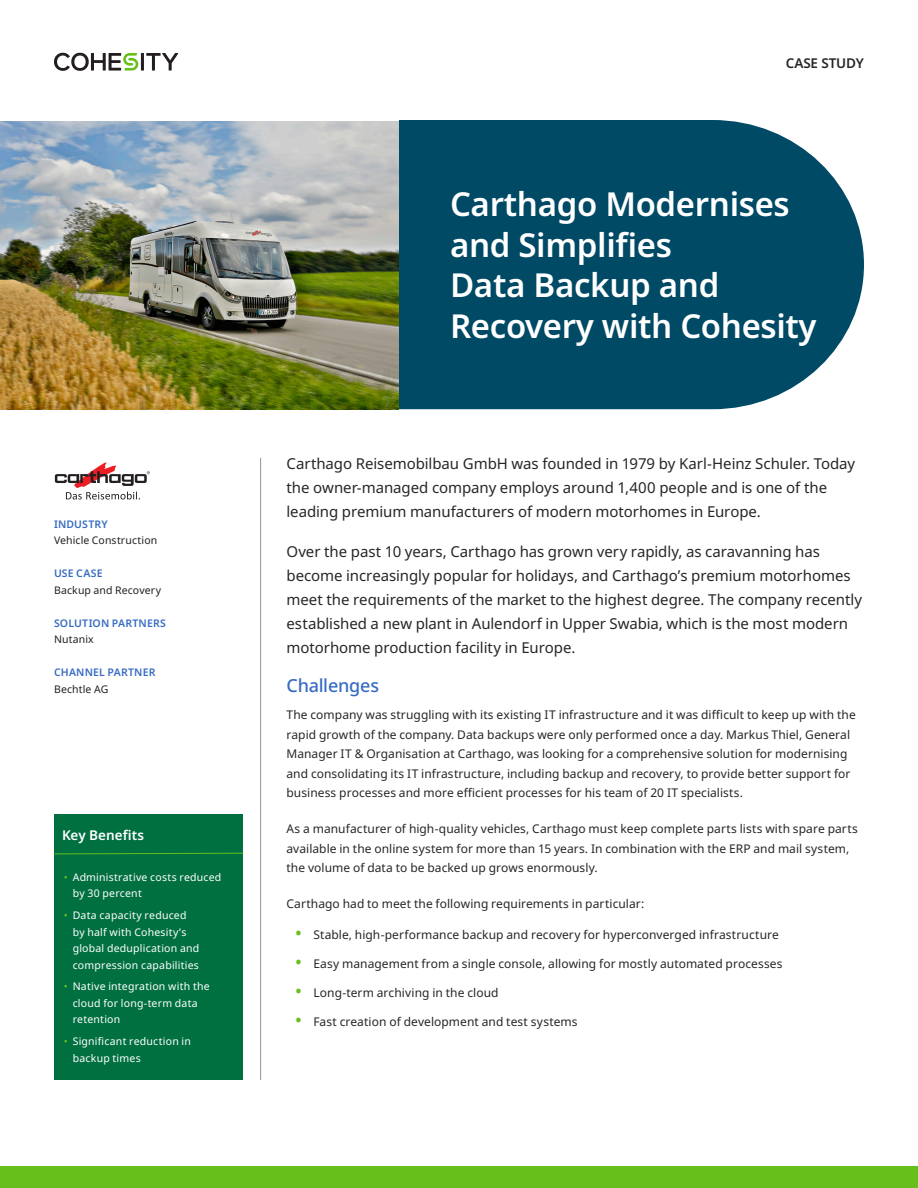
<style>
.page{position:relative;width:918px;height:1188px;background:#fff}
.page>*{position:absolute;margin:0;border:0;box-sizing:border-box;transform-origin:0 0}
.Title_1_CS{font:600 33px/40.5px "Noto Sans";letter-spacing:-.01em;color:#fff}
.Subtitle_1{font:500 18px "Noto Sans";letter-spacing:-.01em;color:#376bc3}
.Intro_Text{font:15px/24px "Noto Sans";letter-spacing:-.005em;color:#282526}
.t1{font:600 13.5px "Noto Sans";letter-spacing:.005em;color:#fff}
.t2{font:600 13.5px "Noto Sans";letter-spacing:-.01em;color:#282526}
.Body{font:12px/19.5px "Noto Sans";letter-spacing:.005em;color:#282526}
.t3{font:10.5px/16.5px "Noto Sans";letter-spacing:.02em;color:#fff}
.t4{font:10.5px "Noto Sans";letter-spacing:.01em;color:#231f20}
.t5{font:600 10.5px "Noto Sans";letter-spacing:.015em;color:#376bc3}
.s1{color:#67bf1b}
.s2{font-weight:600;font-size:16.5px;color:#67bf1b}
</style>
<div class="page">
<div style="left:0;top:1166px;width:918px;height:22px;background:#67bf1b"></div>
<hr style="left:141px;top:53px;width:3px;height:18px;background:#231f20">
<svg style="left:146px;top:53px;width:32px;height:18px"></svg>
<svg style="left:54px;top:53px;width:84px;height:18px"></svg>
<div style="left:399px;top:120px;width:465px;height:289px;background:#004a66"></div>
<hr style="left:260px;top:458px;width:1px;height:622px;background:#939598">
<img style="left:0;top:122px;width:399px;height:287px">
<svg style="left:55px;top:463px;width:95px;height:37px"></svg>
<div style="left:54px;top:814px;width:189px;height:266px;background:#007041"></div>
<svg style="left:54px;top:852px;width:189px;height:3px"></svg>
<p class="t5" style="left:54px;top:516px;width:55px">INDUSTRY</p>
<p class="t4" style="left:54px;top:533px;width:105px">Vehicle Construction</p>
<p class="t5" style="left:54px;top:566px;width:50px">USE CASE</p>
<p class="t4" style="left:54px;top:582px;width:109px">Backup and Recovery</p>
<p class="t5" style="left:54px;top:615px;width:114px">SOLUTION PARTNERS</p>
<p class="t4" style="left:54px;top:632px;width:41px">Nutanix</p>
<p class="t5" style="left:54px;top:665px;width:103px">CHANNEL PARTNER</p>
<p class="t4" style="left:54px;top:681px;width:56px">Bechtle AG</p>
<p class="t1" style="left:62px;top:825px;width:83px">Key Benefits</p>
<p class="t3" style="left:73px;top:869px;width:150px;text-indent:-9px"><span class="s1">•</span> Administrative costs reduced by 30 percent</p>
<p class="t3" style="left:73px;top:907px;width:128px;text-indent:-9px"><span class="s1">•</span> Data capacity reduced by half with Cohesity’s global deduplication and compression capabilities</p>
<p class="t3" style="left:73px;top:979px;width:139px;text-indent:-9px"><span class="s1">•</span> Native integration with the cloud for long-term data retention</p>
<p class="t3" style="left:73px;top:1034px;width:120px;text-indent:-9px"><span class="s1">•</span> Significant reduction in backup times</p>
<p class="t2" style="left:786px;top:54px;width:80px">CASE STUDY</p>
<p class="Title_1_CS" style="left:450px;top:185px;width:341px">Carthago Modernises and Simplifies</p>
<p class="Title_1_CS" style="left:450px;top:266px;width:368px">Data Backup and<br>Recovery with Cohesity</p>
<p class="Intro_Text" style="left:286px;top:452px;width:570px">Carthago Reisemobilbau GmbH was founded in 1979 by Karl-Heinz Schuler. Today the owner-managed company employs around 1,400 people and is one of the leading premium manufacturers of modern motorhomes in Europe.</p>
<p class="Intro_Text" style="left:286px;top:540px;width:577px">Over the past 10 years, Carthago has grown very rapidly, as caravanning has become increasingly popular for holidays, and Carthago’s premium motorhomes meet the requirements of the market to the highest degree. The company recently established a new plant in Aulendorf in Upper Swabia, which is the most modern motorhome production facility in Europe.</p>
<p class="Subtitle_1" style="left:286px;top:673px;width:94px">Challenges</p>
<p class="Body" style="left:286px;top:706px;width:571px">The company was struggling with its existing IT infrastructure and it was difficult to keep up with the rapid growth of the company. Data backups were only performed once a day. Markus Thiel, General Manager IT &amp; Organisation at Carthago, was looking for a comprehensive solution for modernising and consolidating its IT infrastructure, including backup and recovery, to provide better support for business processes and more efficient processes for his team of 20 IT specialists.</p>
<p class="Body" style="left:286px;top:819px;width:573px">As a manufacturer of high-quality vehicles, Carthago must keep complete parts lists with spare parts available in the online system for more than 15 years. In combination with the ERP and mail system, the volume of data to be backed up grows enormously.</p>
<p class="Body" style="left:286px;top:894px;width:359px">Carthago had to meet the following requirements in particular:</p>
<p class="Body" style="left:296px;top:926px;width:485px"><span class="s2">•</span> Stable, high-performance backup and recovery for hyperconverged infrastructure</p>
<p class="Body" style="left:296px;top:954px;width:489px"><span class="s2">•</span> Easy management from a single console, allowing for mostly automated processes</p>
<p class="Body" style="left:296px;top:983px;width:205px"><span class="s2">•</span> Long-term archiving in the cloud</p>
<p class="Body" style="left:296px;top:1012px;width:284px"><span class="s2">•</span> Fast creation of development and test systems</p>
</div>
